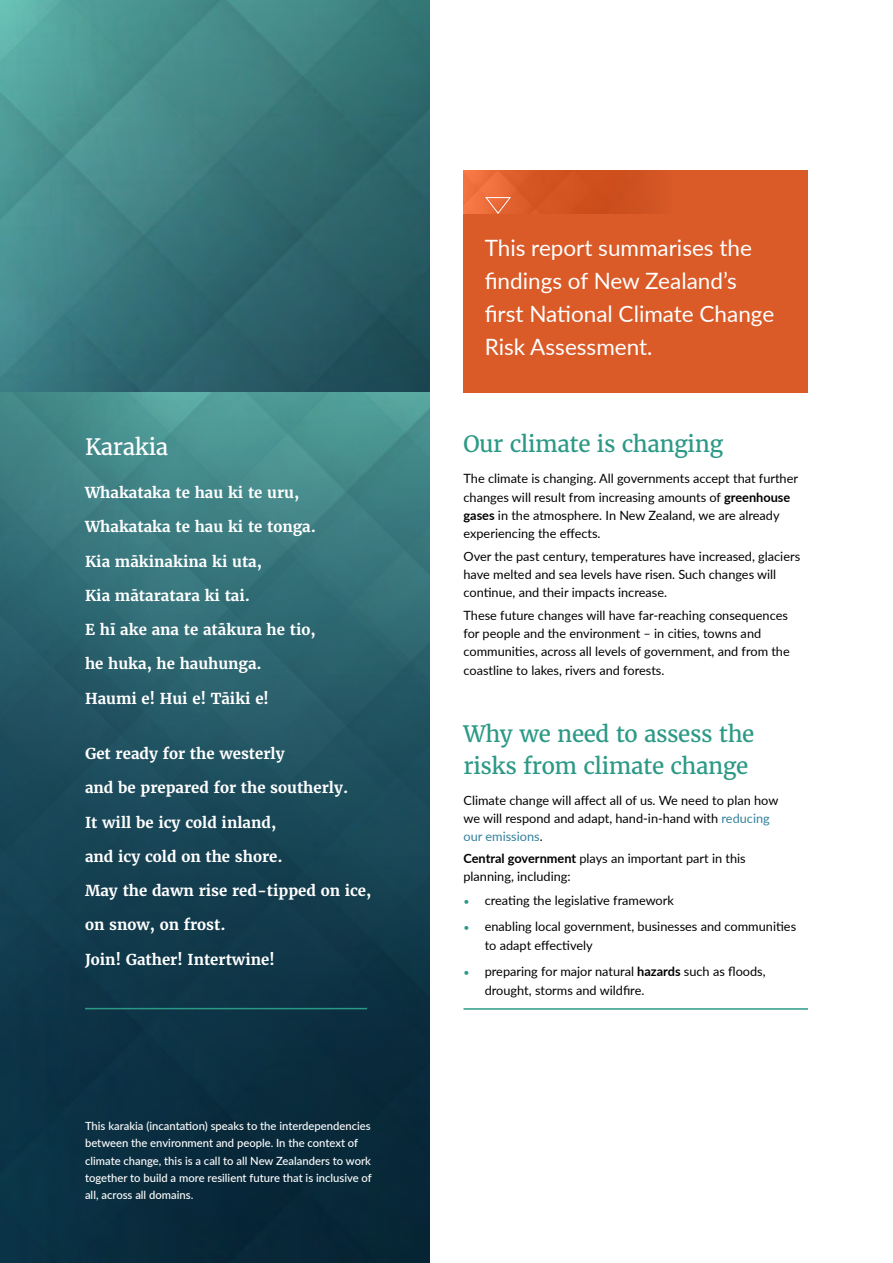
<style>
.page{position:relative;width:893px;height:1263px;background:#fff}
.page>*{position:absolute;margin:0;border:0;box-sizing:border-box;transform-origin:0 0}
.t1{font:22.5px/33px "Lato";color:#fff}
.t2{font:22.5px/31.5px "Merriweather";letter-spacing:-.02em;color:#2c9986}
.t3{font:22.5px "Merriweather";letter-spacing:-.02em;color:#fff}
.t4{font:700 15px "Merriweather";color:#fff}
.t5{font:12.75px/18.3px "Lato";color:#000}
.t6{font:500 11.25px/17.2px "Lato";color:#fff}
.s1{font-weight:700}
.s2{color:#32809c}
.s3{font-size:10.5px;color:#2c9986}
</style>
<div class="page">
<img style="left:0;top:0;width:429px;height:393px">
<hr style="left:463px;top:1008px;width:345px;height:2px;background:#2c9986">
<div style="left:463px;top:170px;width:345px;height:223px;background:#da5a28"></div>
<img style="left:0;top:393px;width:429px;height:870px">
<hr style="left:85px;top:1008px;width:282px;height:1px;background:#2c9986">
<img style="left:463px;top:170px;width:188px;height:44px">
<svg style="left:484px;top:197px;width:28px;height:17px"></svg>
<h1 class="t3" style="left:85px;top:433px;width:85px">Karakia</h1>
<p class="t4" style="left:85px;top:483px;width:216px">Whakataka te hau ki te uru,</p>
<p class="t4" style="left:85px;top:517px;width:233px">Whakataka te hau ki te tonga.</p>
<p class="t4" style="left:85px;top:551px;width:178px">Kia mākinakina ki uta,</p>
<p class="t4" style="left:85px;top:586px;width:167px">Kia mātaratara ki tai.</p>
<p class="t4" style="left:85px;top:620px;width:232px">E hī ake ana te atākura he tio,</p>
<p class="t4" style="left:85px;top:654px;width:178px">he huka, he hauhunga.</p>
<p class="t4" style="left:85px;top:688px;width:185px">Haumi e! Hui e! Tāiki e!</p>
<p class="t4" style="left:85px;top:744px;width:201px">Get ready for the westerly</p>
<p class="t4" style="left:85px;top:778px;width:265px">and be prepared for the southerly.</p>
<p class="t4" style="left:85px;top:812px;width:193px">It will be icy cold inland,</p>
<p class="t4" style="left:85px;top:847px;width:199px">and icy cold on the shore.</p>
<p class="t4" style="left:85px;top:881px;width:288px">May the dawn rise red-tipped on ice,</p>
<p class="t4" style="left:85px;top:915px;width:142px">on snow, on frost.</p>
<p class="t4" style="left:85px;top:949px;width:191px">Join! Gather! Intertwine!</p>
<p class="t6" style="left:85px;top:1117px;width:288px">This karakia (incantation) speaks to the interdependencies between the environment and people. In the context of climate change, this is a call to all New Zealanders to work together to build a more resilient future that is inclusive of all, across all domains.</p>
<h1 class="t1" style="left:485px;top:231px;width:291px">This report summarises the findings of New Zealand’s first National Climate Change<br>Risk Assessment.</h1>
<h1 class="t2" style="left:463px;top:428px;width:261px">Our climate is changing</h1>
<p class="t5" style="left:463px;top:469px;width:336px">The climate is changing. All governments accept that further changes will result from increasing amounts of <span class="s1">greenhouse gases</span> in the atmosphere. In New Zealand, we are already experiencing the effects.</p>
<p class="t5" style="left:463px;top:546px;width:338px">Over the past century, temperatures have increased, glaciers have melted and sea levels have risen. Such changes will continue, and their impacts increase.</p>
<p class="t5" style="left:463px;top:605px;width:328px">These future changes will have far-reaching consequences for people and the environment – in cities, towns and communities, across all levels of government, and from the coastline to lakes, rivers and forests.</p>
<h1 class="t2" style="left:463px;top:719px;width:292px">Why we need to assess the risks from climate change</h1>
<p class="t5" style="left:463px;top:790px;width:316px">Climate change will affect all of us. We need to plan how we will respond and adapt, hand-in-hand with <span class="s2">reducing our emissions</span>.</p>
<p class="t5" style="left:463px;top:849px;width:284px"><span class="s1">Central government</span> plays an important part in this planning, including:</p>
<p class="t5" style="left:463px;top:890px;width:212px"><span class="s3">•</span> creating the legislative framework</p>
<p class="t5" style="left:485px;top:916px;width:313px;line-height:19.5px;text-indent:-21px"><span class="s3">•</span> enabling local government, businesses and communities to adapt effectively</p>
<p class="t5" style="left:485px;top:961px;width:282px;line-height:19.5px;text-indent:-21px"><span class="s3">•</span> preparing for major natural <span class="s1">hazards</span> such as floods, drought, storms and wildfire.</p>
</div>
